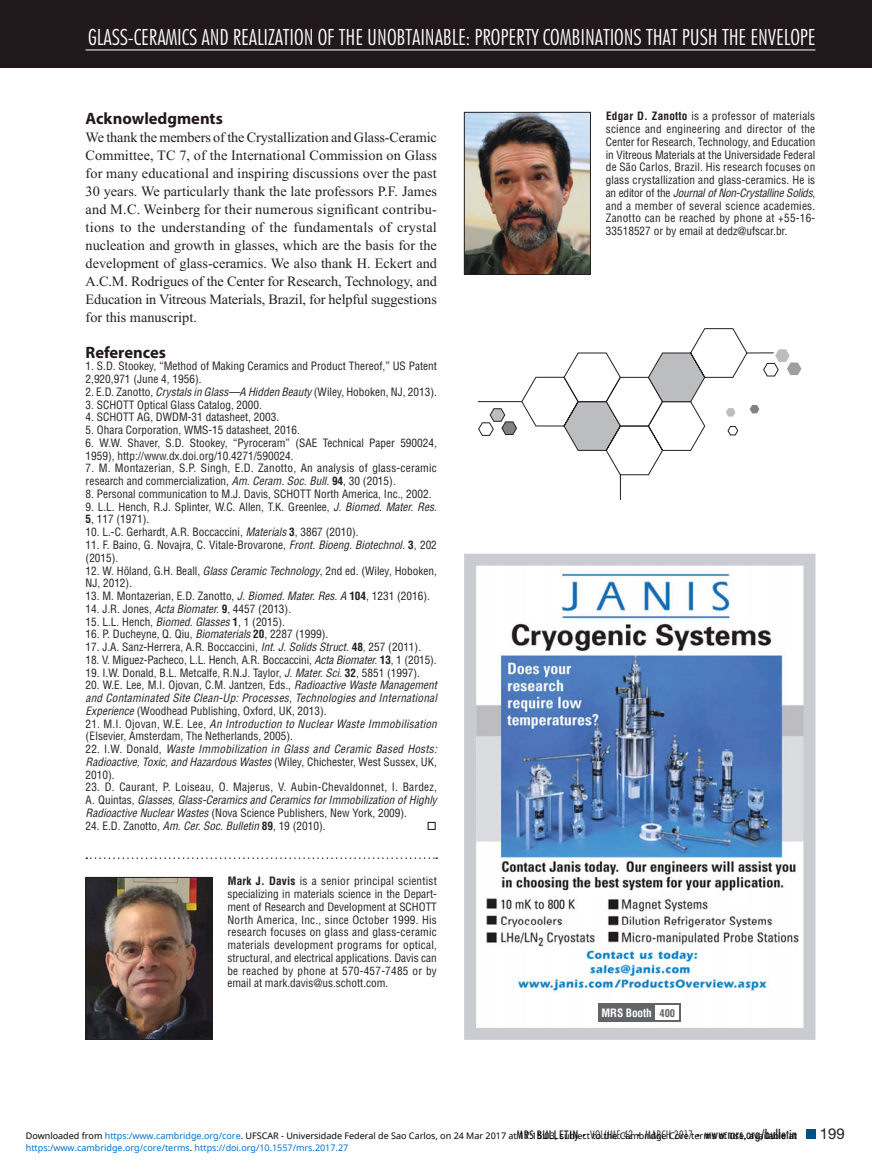
<style>
.page{position:relative;width:872px;height:1175px;background:#fff}
.page>*{position:absolute;margin:0;border:0;box-sizing:border-box;transform-origin:0 0}
.t1{font:300 condensed 22.5px "Futura BT";letter-spacing:-.005em;color:#fff}
.t2{font:700 16.5px "Myriad Pro";color:#21181b}
.t3{font:15px "Helvetica Neue LT Std";color:#231f20}
.t4{font:14.25px/18px "Times New Roman";letter-spacing:-.01em;color:#231f20;text-align:justify}
.t5{font:500 condensed 13.5px "Futura BT";letter-spacing:.01em;color:#231f20}
.t6{font:condensed 11.25px/12.8px "Helvetica LT Std";color:#231f20}
.t7{font:italic condensed 11.25px/12.8px "Helvetica LT Std";letter-spacing:.02em;color:#231f20;text-align:justify}
.t8{font:condensed 11.25px/12.8px "Helvetica LT Std";letter-spacing:.02em;color:#231f20}
.t9{font:700 condensed 11.25px "Helvetica";letter-spacing:-.01em;color:#fff}
.t10{font:9px "Noto Sans";color:#000}
.t11{font:9px "Noto Sans";color:#0172cf}
.s1{font-style:italic}
.s2{font-weight:700}
.s3{font-style:normal}
.s4{font-weight:700;color:#21181b}
.s5{font-size:10.5px;color:#636466}
.s6{font-size:12px}
.s7{font-weight:300;font-size:7.5px}
.s8{font-weight:300;font-size:12px}
.s9{color:#0172cf}
.s10{color:#000}
</style>
<div class="page">
<div style="left:0;top:0;width:871px;height:68px;background:#21181b"></div>
<hr style="left:86px;top:50px;width:729px;height:1px;background:#fff">
<div style="left:806px;top:1130px;width:9px;height:8px;background:#005080"></div>
<svg style="left:86px;top:857px;width:351px;height:2px"></svg>
<img style="left:88px;top:879px;width:122px;height:158px">
<div style="left:86px;top:877px;width:126px;height:162px;border:1px solid #231f20"></div>
<img style="left:466px;top:114px;width:122px;height:159px">
<div style="left:464px;top:112px;width:126px;height:163px;border:1px solid #231f20"></div>
<svg style="left:464px;top:553px;width:351px;height:486px"></svg>
<div style="left:598px;top:1003px;width:82px;height:18px;background:#636466"></div>
<div style="left:655px;top:1005px;width:24px;height:15px;background:#fff"></div>
<svg style="left:477px;top:328px;width:324px;height:172px"></svg>
<h1 class="t1" style="left:88px;top:29px;width:728px">GLASS-CERAMICS AND REALIZATION OF THE UNOBTAINABLE: PROPERTY COMBINATIONS THAT PUSH THE ENVELOPE</h1>
<h2 class="t2" style="left:86px;top:113px;width:139px">Acknowledgments</h2>
<p class="t4" style="left:86px;top:130px;width:353px">We thank the members of the Crystallization and Glass-Ceramic Committee, TC 7, of the International Commission on Glass for many educational and inspiring discussions over the past 30 years. We particularly thank the late professors P.F. James and M.C. Weinberg for their numerous significant contribu&shy;tions to the understanding of the fundamentals of crystal nucleation and growth in glasses, which are the basis for the development of glass-ceramics. We also thank H. Eckert and A.C.M. Rodrigues of the Center for Research, Technology, and Education in Vitreous Materials, Brazil, for helpful suggestions for this manuscript.</p>
<h2 class="t2" style="left:86px;top:346px;width:82px">References</h2>
<p class="t6" style="left:86px;top:361px;width:353px">1. S.D. Stookey , “Method of Making Ceramics and Product Thereof,” US Patent<br>2,920,971 (June 4, 1956 ).</p>
<p class="t6" style="left:86px;top:387px;width:353px">2. E.D. Zanotto , <span class="s1">Crystals in Glass—A Hidden Beauty</span> ( Wiley , Hoboken, NJ , 2013 ).</p>
<p class="t6" style="left:86px;top:400px;width:178px">3. SCHOTT Optical Glass Catalog , 2000 .</p>
<p class="t6" style="left:86px;top:412px;width:195px">4. SCHOTT AG , DWDM-31 datasheet, 2003 .</p>
<p class="t6" style="left:86px;top:425px;width:216px">5. Ohara Corporation , WMS-15 datasheet, 2016 .</p>
<p class="t6" style="left:86px;top:438px;width:353px">6. W.W. Shaver , S.D. Stookey , “Pyroceram” (SAE Technical Paper 590024,<br>1959 ), http://www.dx.doi.org/10.4271/590024 .</p>
<p class="t8" style="left:86px;top:463px;width:353px">7. M. Montazerian , S.P. Singh , E.D. Zanotto , An analysis of glass-ceramic research and commercialization , <span class="s1">Am. Ceram. Soc. Bull.</span> <span class="s2">94</span> , 30 ( 2015 ).</p>
<p class="t6" style="left:86px;top:489px;width:347px">8. Personal communication to M.J. Davis, SCHOTT North America, Inc., 2002.</p>
<p class="t6" style="left:86px;top:502px;width:352px">9. L.L. Hench , R.J. Splinter , W.C. Allen , T.K. Greenlee , <span class="s1">J. Biomed. Mater. Res.<br></span><span class="s2">5</span> , 117 ( 1971 ).</p>
<p class="t6" style="left:86px;top:527px;width:274px">10. L.-C. Gerhardt , A.R. Boccaccini , <span class="s1">Materials</span> <span class="s2">3</span> , 3867 ( 2010 ).</p>
<p class="t6" style="left:86px;top:540px;width:352px">11. F. Baino , G. Novajra , C. Vitale-Brovarone , <span class="s1">Front. Bioeng. Biotechnol.</span> <span class="s2">3</span> , 202 ( 2015 ).</p>
<p class="t6" style="left:86px;top:565px;width:353px">12. W. Höland , G.H. Beall , <span class="s1">Glass Ceramic Technology</span> , 2 nd ed. ( Wiley , Hoboken,<br>NJ , 2012 ).</p>
<p class="t6" style="left:86px;top:591px;width:346px">13. M. Montazerian , E.D. Zanotto , <span class="s1">J. Biomed. Mater. Res. A</span> <span class="s2">104</span> , 1231 ( 2016 ).</p>
<p class="t6" style="left:85px;top:604px;width:207px">14. J.R. Jones , <span class="s1">Acta Biomater.</span> <span class="s2">9</span> , 4457 ( 2013 ).</p>
<p class="t6" style="left:85px;top:616px;width:201px">15. L.L. Hench , <span class="s1">Biomed. Glasses</span> <span class="s2">1</span> , 1 ( 2015 ).</p>
<p class="t6" style="left:86px;top:629px;width:244px">16. P. Ducheyne , Q. Qiu , <span class="s1">Biomaterials</span> <span class="s2">20</span> , 2287 ( 1999 ).</p>
<p class="t6" style="left:86px;top:642px;width:337px">17. J.A. Sanz-Herrera , A.R. Boccaccini , <span class="s1">Int. J. Solids Struct.</span> <span class="s2">48</span> , 257 ( 2011 ).</p>
<p class="t6" style="left:86px;top:655px;width:352px">18. V. Miguez-Pacheco , L.L. Hench , A.R. Boccaccini , <span class="s1">Acta Biomater.</span> <span class="s2">13</span> , 1 ( 2015 ).</p>
<p class="t6" style="left:85px;top:667px;width:336px">19. I.W. Donald , B.L. Metcalfe , R.N.J. Taylor , <span class="s1">J. Mater. Sci.</span> <span class="s2">32</span> , 5851 ( 1997 ).</p>
<p class="t7" style="left:85px;top:680px;width:353px"><span class="s3">20. W.E. Lee , M.I. Ojovan , C.M. Jantzen , Eds.,</span> Radioactive Waste Management and Contaminated Site Clean-Up: Processes, Technologies and International Experience <span class="s3">( Woodhead Publishing , Oxford, UK , 2013 ).</span></p>
<p class="t6" style="left:85px;top:718px;width:353px">21. M.I. Ojovan , W.E. Lee , <span class="s1">An Introduction to Nuclear Waste Immobilisation </span>( Elsevier , Amsterdam, The Netherlands , 2005 ).</p>
<p class="t7" style="left:85px;top:744px;width:353px"><span class="s3">22. I.W. Donald ,</span> Waste Immobilization in Glass and Ceramic Based Hosts:<br>Radioactive, Toxic, and Hazardous Wastes <span class="s3">( Wiley , Chichester, West Sussex, UK , 2010 ).</span></p>
<p class="t6" style="left:85px;top:782px;width:353px;text-align:justify">23. D. Caurant , P. Loiseau , O. Majerus , V. Aubin-Chevaldonnet , I. Bardez , A. Quintas , <span class="s1">Glasses, Glass-Ceramics and Ceramics for Immobilization of Highly Radioactive Nuclear Wastes</span> ( Nova Science Publishers , New York , 2009 ).</p>
<p class="t6" style="left:85px;top:820px;width:241px">24. E.D. Zanotto , <span class="s1">Am. Cer. Soc. Bulletin</span> <span class="s2">89</span> , 19 ( 2010 ).</p>
<p class="t6" style="left:227px;top:876px;width:211px;text-align:justify"><span class="s4">Mark J. Davis</span> is a senior principal scientist specializing in materials science in the Depart&shy;ment of Research and Development at SCHOTT North America, Inc., since October 1999. His research focuses on glass and glass-ceramic materials development programs for optical, structural, and electrical applications. Davis can be reached by phone at 570-457-7485 or by email at mark.davis@us.schott.com .</p>
<p class="t6" style="left:605px;top:111px;width:211px;text-align:justify"><span class="s4">Edgar D. Zanotto</span> is a professor of materials science and engineering and director of the Center for Research, Technology, and Education in Vitreous Materials at the Universidade Federal de São Carlos, Brazil. His research focuses on glass crystallization and glass-ceramics. He is an editor of the <span class="s1">Journal of Non-Crystalline Solids</span> , and a member of several science academies.<br>Zanotto can be reached by phone at +55-16- 33518527 or by email at dedz@ufscar.br .</p>
<p class="t9" style="left:601px;top:1005px;width:75px">MRS Booth <span class="s5">400</span></p>
<p class="t5" style="left:516px;top:1129px;width:282px"><span class="s6">MRS BULLETIN</span> <span class="s7">•</span> <span class="s8">VOLUME 42</span> <span class="s7">•</span> <span class="s8">MARCH 2017</span> <span class="s7">•</span> www.mrs.org/bulletin</p>
<h3 class="t3" style="left:819px;top:1128px;width:27px">199</h3>
<p class="t10" style="left:26px;top:1129px;width:772px">Downloaded from <span class="s9">https:/www.cambridge.org/core</span>. UFSCAR - Universidade Federal de Sao Carlos, on 24 Mar 2017 at 17:15:03, subject to the Cambridge Core terms of use, available at</p>
<p class="t11" style="left:26px;top:1141px;width:324px">https:/www.cambridge.org/core/terms<span class="s10">.</span> https://doi.org/10.1557/mrs.2017.27</p>
</div>
